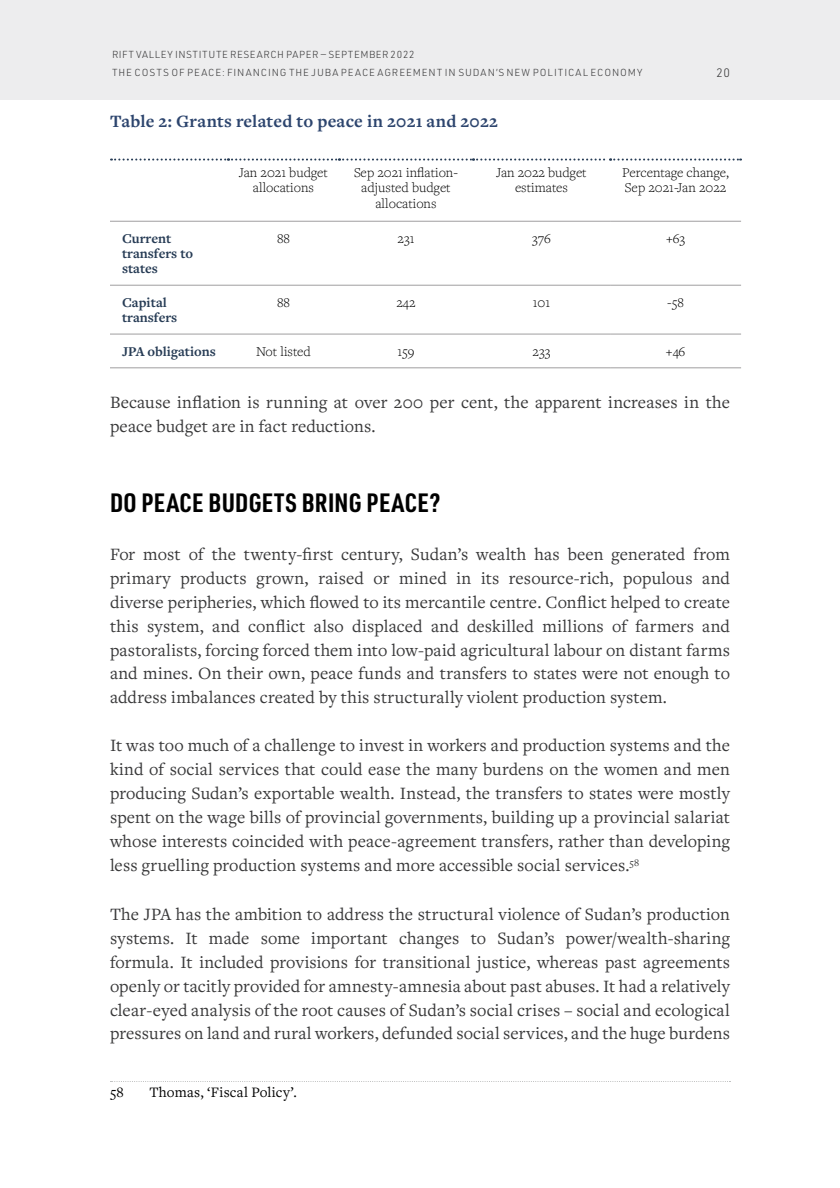
<style>
.page{position:relative;width:840px;height:1188px;background:#fff}
.page>*{position:absolute;margin:0;border:0;box-sizing:border-box;transform-origin:0 0}
.t1{font:700 26px "URWDIN Cond";letter-spacing:.02em;color:#000}
.t2{font:18px/24px "Freight Text Pro";letter-spacing:.005em;color:#383839;text-align:justify}
.t3{font:700 18px "Freight Text Pro";letter-spacing:.01em;color:#2d456e}
.t4{font:15px "Freight Text Pro";letter-spacing:.02em;color:#000}
.t5{font:300 14px/15.2px "Freight Text Pro";color:#000;text-align:center}
.t6{font:700 14px/15.2px "Freight Text Pro";color:#273c55}
.t7{font:300 12px "URWDIN";color:#383839}
.t8{font:300 10px/18px "URWDIN";letter-spacing:.085em;color:#383839}
</style>
<div class="page">
<div style="left:0;top:0;width:840px;height:100px;background:#ededee"></div>
<svg style="left:111px;top:159px;width:630px;height:2px"></svg>
<hr style="left:110px;top:221px;width:118px;height:1px;background:#9f9e9f">
<hr style="left:228px;top:221px;width:111px;height:1px;background:#9f9e9f">
<hr style="left:339px;top:221px;width:134px;height:1px;background:#9f9e9f">
<hr style="left:473px;top:221px;width:137px;height:1px;background:#9f9e9f">
<hr style="left:610px;top:221px;width:131px;height:1px;background:#9f9e9f">
<hr style="left:110px;top:285px;width:118px;height:1px;background:#9f9e9f">
<hr style="left:228px;top:285px;width:111px;height:1px;background:#9f9e9f">
<hr style="left:339px;top:285px;width:134px;height:1px;background:#9f9e9f">
<hr style="left:473px;top:285px;width:137px;height:1px;background:#9f9e9f">
<hr style="left:610px;top:285px;width:131px;height:1px;background:#9f9e9f">
<hr style="left:110px;top:334px;width:118px;height:1px;background:#9f9e9f">
<hr style="left:228px;top:334px;width:111px;height:1px;background:#9f9e9f">
<hr style="left:339px;top:334px;width:134px;height:1px;background:#9f9e9f">
<hr style="left:473px;top:334px;width:137px;height:1px;background:#9f9e9f">
<hr style="left:610px;top:334px;width:131px;height:1px;background:#9f9e9f">
<hr style="left:110px;top:367px;width:118px;height:1px;background:#9f9e9f">
<hr style="left:228px;top:367px;width:111px;height:1px;background:#9f9e9f">
<hr style="left:339px;top:367px;width:134px;height:1px;background:#9f9e9f">
<hr style="left:473px;top:367px;width:137px;height:1px;background:#9f9e9f">
<hr style="left:610px;top:367px;width:131px;height:1px;background:#9f9e9f">
<svg style="left:110px;top:1081px;width:621px;height:1px"></svg>
<p class="t8" style="left:112px;top:45px;width:532px">RIFT VALLEY INSTITUTE RESEARCH PAPER — SEPTEMBER 2022<br>THE COSTS OF PEACE: FINANCING THE JUBA PEACE AGREEMENT IN SUDAN’S NEW POLITICAL ECONOMY</p>
<p class="t7" style="left:717px;top:64px;width:15px">20</p>
<p class="t3" style="left:110px;top:109px;width:390px">Table 2: Grants related to peace in 2021 and 2022</p>
<p class="t5" style="left:239px;top:165px;width:90px">Jan 2021 budget allocations</p>
<p class="t5" style="left:354px;top:165px;width:105px">Sep 2021 inflation&shy;adjusted budget allocations</p>
<p class="t5" style="left:496px;top:165px;width:92px">Jan 2022 budget estimates</p>
<p class="t5" style="left:622px;top:165px;width:108px;text-align:left">Percentage change,<br>Sep 2021-Jan 2022</p>
<p class="t6" style="left:122px;top:230px;width:73px">Current transfers to states</p>
<p class="t5" style="left:277px;top:230px;width:14px">88</p>
<p class="t5" style="left:398px;top:230px;width:18px">231</p>
<p class="t5" style="left:532px;top:230px;width:20px">376</p>
<p class="t5" style="left:666px;top:230px;width:21px">+63</p>
<p class="t6" style="left:122px;top:294px;width:57px">Capital transfers</p>
<p class="t5" style="left:277px;top:294px;width:14px">88</p>
<p class="t5" style="left:397px;top:294px;width:20px">242</p>
<p class="t5" style="left:533px;top:294px;width:19px">101</p>
<p class="t5" style="left:667px;top:294px;width:18px">-58</p>
<p class="t6" style="left:122px;top:343px;width:95px">JPA obligations</p>
<p class="t5" style="left:256px;top:343px;width:56px">Not listed</p>
<p class="t5" style="left:398px;top:343px;width:18px">159</p>
<p class="t5" style="left:533px;top:343px;width:19px">233</p>
<p class="t5" style="left:666px;top:343px;width:21px">+46</p>
<p class="t2" style="left:110px;top:390px;width:622px">Because inflation is running at over 200 per cent, the apparent increases in the peace budget are in fact reductions.</p>
<h1 class="t1" style="left:110px;top:485px;width:332px">DO PEACE BUDGETS BRING PEACE?</h1>
<p class="t2" style="left:110px;top:541px;width:622px">For most of the twenty-first century, Sudan’s wealth has been generated from primary products grown, raised or mined in its resource-rich, populous and diverse peripheries, which flowed to its mercantile centre. Conflict helped to create this system, and conflict also displaced and deskilled millions of farmers and pastoralists, forcing forced them into low-paid agricultural labour on distant farms and mines. On their own, peace funds and transfers to states were not enough to address imbalances created by this structurally violent production system.</p>
<p class="t2" style="left:110px;top:733px;width:622px">It was too much of a challenge to invest in workers and production systems and the kind of social services that could ease the many burdens on the women and men producing Sudan’s exportable wealth. Instead, the transfers to states were mostly spent on the wage bills of provincial governments, building up a provincial salariat whose interests coincided with peace-agreement transfers, rather than developing less gruelling production systems and more accessible social services.<sup>58</sup></p>
<p class="t2" style="left:110px;top:901px;width:622px">The JPA has the ambition to address the structural violence of Sudan’s production systems. It made some important changes to Sudan’s power/wealth-sharing formula. It included provisions for transitional justice, whereas past agreements openly or tacitly provided for amnesty-amnesia about past abuses. It had a relatively clear-eyed analysis of the root causes of Sudan’s social crises – social and ecological pressures on land and rural workers, defunded social services, and the huge burdens</p>
<p class="t4" style="left:110px;top:1083px;width:15px">58</p>
<p class="t4" style="left:149px;top:1083px;width:149px">Thomas, ‘Fiscal Policy’.</p>
</div>
